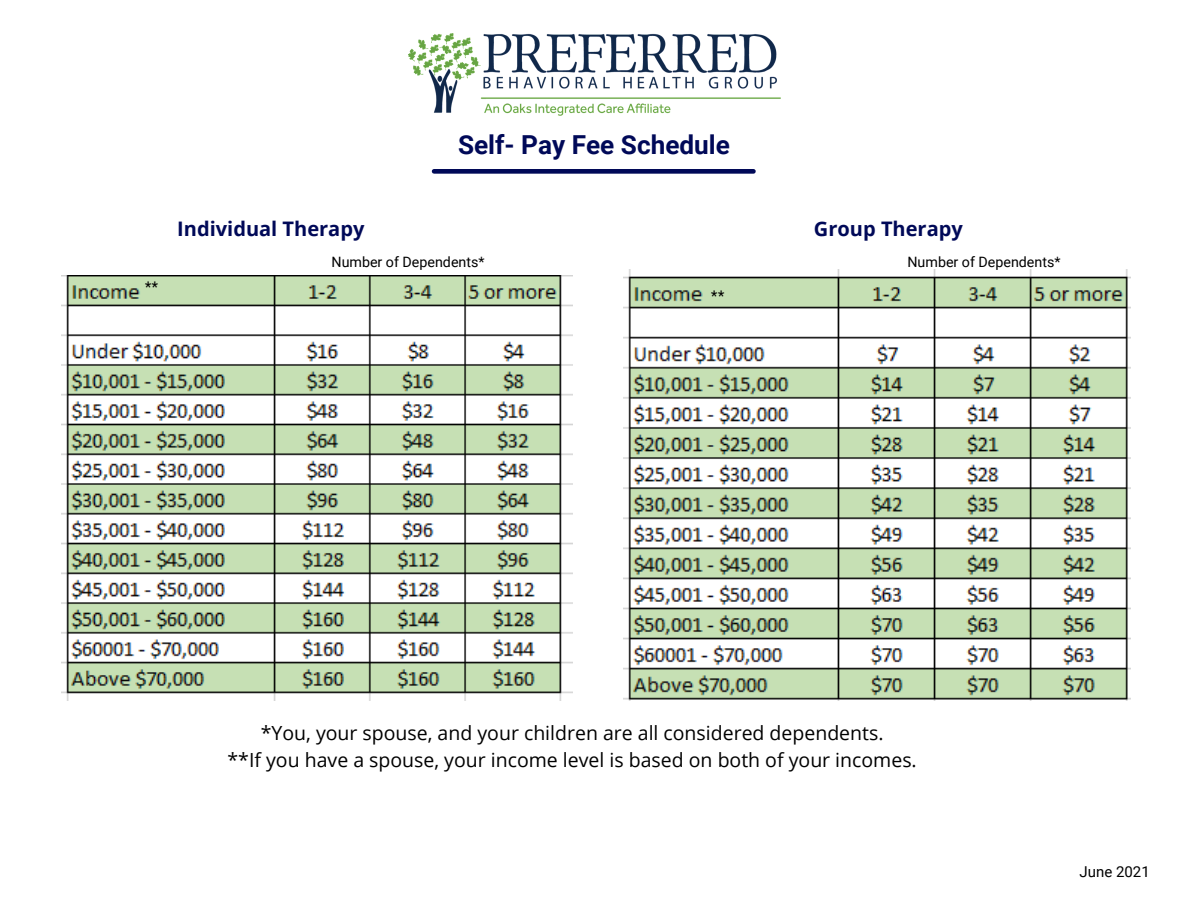
<style>
.page{position:relative;width:1188px;height:918px;background:#fff}
.page>*{position:absolute;margin:0;border:0;box-sizing:border-box;transform-origin:0 0}
.t1{font:700 26.25px "Roboto";color:#000958}
.t2{font:700 20.1px "Open Sans";color:#000958}
.t3{font:19.5px "Open Sans";color:#000}
.t4{font:15px "Roboto";color:#000}
.t5{font:14.7px "Roboto Slab";color:#000}
.t6{font:14.25px "Roboto";color:#000}
</style>
<div class="page">
<img style="left:408px;top:33px;width:372px;height:82px">
<div style="left:434px;top:169px;width:320px;height:5px;background:#000958"></div>
<img style="left:62px;top:275px;width:510px;height:426px">
<img style="left:624px;top:270px;width:507px;height:431px">
<p class="t1" style="left:458px;top:130px;width:273px">Self- Pay Fee Schedule</p>
<p class="t5" style="left:145px;top:277px;width:15px">**</p>
<p class="t2" style="left:177px;top:214px;width:189px">Individual Therapy</p>
<p class="t2" style="left:814px;top:214px;width:150px">Group Therapy</p>
<p class="t6" style="left:907px;top:254px;width:155px">Number of Dependents*</p>
<p class="t6" style="left:332px;top:254px;width:155px">Number of Dependents*</p>
<p class="t5" style="left:711px;top:285px;width:15px">**</p>
<p class="t3" style="left:261px;top:720px;width:624px">*You, your spouse, and your children are all considered dependents.</p>
<p class="t3" style="left:228px;top:747px;width:691px">**If you have a spouse, your income level is based on both of your incomes.</p>
<p class="t4" style="left:1080px;top:863px;width:72px">June 2021</p>
</div>
